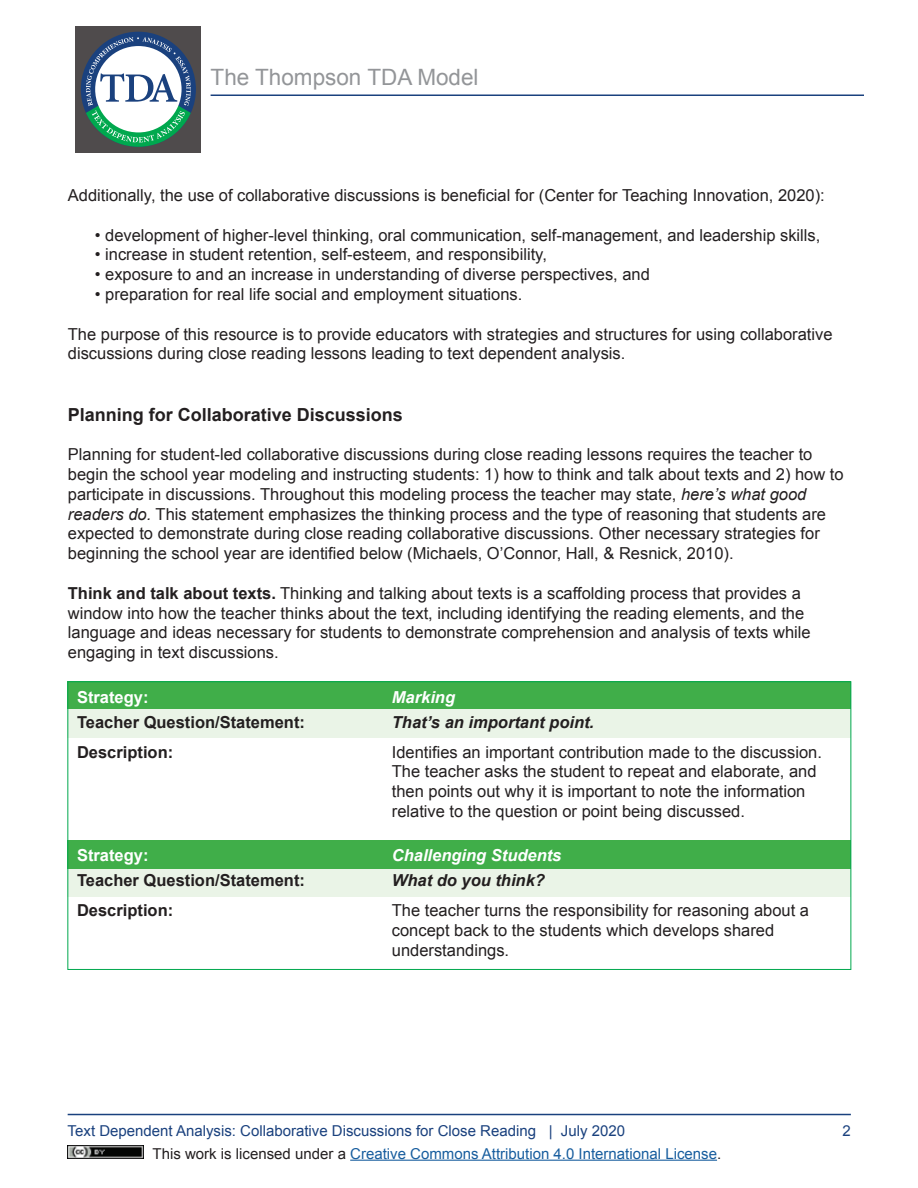
<style>
.page{position:relative;width:918px;height:1188px;background:#fff}
.page>*{position:absolute;margin:0;border:0;box-sizing:border-box;transform-origin:0 0}
.t1{font:22.5px "Arial";color:#939598}
.t2{font:700 18px "Arial";color:#231f20}
.t3{font:16.5px/19.8px "Arial";color:#231f20}
.t4{font:700 16.5px "Arial";color:#231f20}
.t5{font:italic 700 16.5px "Arial";color:#231f20}
.t6{font:italic 700 16.5px "Arial";color:#fff}
.t7{font:700 16.5px "Arial";color:#fff}
.t8{font:15px/22.4px "Arial";color:#1a417e}
.s1{font-style:italic}
.s2{font-weight:700}
.s3{color:#231f20}
.s4{color:#175d9e}
</style>
<div class="page">
<div style="left:75px;top:26px;width:126px;height:127px;background:#4f4b4c"></div>
<div style="left:81px;top:32px;width:115px;height:115px;background:#1a417e;border-radius:50%"></div>
<svg style="left:83px;top:37px;width:110px;height:110px"></svg>
<div style="left:68px;top:681px;width:783px;height:28px;background:#40ae49"></div>
<div style="left:68px;top:869px;width:783px;height:28px;background:#eaf4e7"></div>
<div style="left:68px;top:709px;width:783px;height:29px;background:#eaf4e7"></div>
<div style="left:68px;top:841px;width:783px;height:28px;background:#40ae49"></div>
<hr style="left:350px;top:1160px;width:367px;height:1px;background:#175d9e">
<img style="left:68px;top:1145px;width:75px;height:14px">
<hr style="left:68px;top:1114px;width:783px;height:1px;background:#1a417e">
<hr style="left:211px;top:95px;width:653px;height:1px;background:#1a417e">
<p class="t1" style="left:211px;top:62px;width:270px">The Thompson TDA Model</p>
<p class="t3" style="left:68px;top:185px;width:758px">Additionally, the use of collaborative discussions is beneficial for (Center for Teaching Innovation, 2020):</p>
<p class="t3" style="left:95px;top:225px;width:727px">• development of higher-level thinking, oral communication, self-management, and leadership skills,</p>
<p class="t3" style="left:95px;top:245px;width:454px">• increase in student retention, self-esteem, and responsibility,</p>
<p class="t3" style="left:95px;top:265px;width:557px">• exposure to and an increase in understanding of diverse perspectives, and</p>
<p class="t3" style="left:95px;top:284px;width:429px">• preparation for real life social and employment situations.</p>
<p class="t3" style="left:68px;top:324px;width:766px">The purpose of this resource is to provide educators with strategies and structures for using collaborative discussions during close reading lessons leading to text dependent analysis.</p>
<h2 class="t2" style="left:68px;top:402px;width:337px">Planning for Collaborative Discussions</h2>
<p class="t3" style="left:68px;top:445px;width:777px">Planning for student-led collaborative discussions during close reading lessons requires the teacher to begin the school year modeling and instructing students: 1) how to think and talk about texts and 2) how to participate in discussions. Throughout this modeling process the teacher may state, <span class="s1">here’s what good readers do.</span> This statement emphasizes the thinking process and the type of reasoning that students are expected to demonstrate during close reading collaborative discussions. Other necessary strategies for beginning the school year are identified below (Michaels, O’Connor, Hall, &amp; Resnick, 2010).</p>
<p class="t3" style="left:68px;top:583px;width:744px"><span class="s2">Think and talk about texts.</span> Thinking and talking about texts is a scaffolding process that provides a window into how the teacher thinks about the text, including identifying the reading elements, and the language and ideas necessary for students to demonstrate comprehension and analysis of texts while engaging in text discussions.</p>
<p class="t7" style="left:77px;top:686px;width:73px">Strategy:</p>
<p class="t6" style="left:392px;top:686px;width:65px">Marking</p>
<p class="t4" style="left:77px;top:711px;width:229px">Teacher Question/Statement:</p>
<p class="t5" style="left:392px;top:711px;width:204px">That’s an important point.</p>
<p class="t4" style="left:77px;top:741px;width:98px">Description:</p>
<p class="t3" style="left:392px;top:742px;width:432px">Identifies an important contribution made to the discussion.</p>
<p class="t3" style="left:392px;top:762px;width:426px">The teacher asks the student to repeat and elaborate, and</p>
<p class="t3" style="left:392px;top:782px;width:415px">then points out why it is important to note the information</p>
<p class="t3" style="left:392px;top:801px;width:355px">relative to the question or point being discussed.</p>
<p class="t7" style="left:77px;top:845px;width:73px">Strategy:</p>
<p class="t6" style="left:392px;top:845px;width:171px">Challenging Students</p>
<p class="t4" style="left:77px;top:869px;width:229px">Teacher Question/Statement:</p>
<p class="t5" style="left:392px;top:869px;width:155px">What do you think?</p>
<p class="t4" style="left:77px;top:899px;width:98px">Description:</p>
<p class="t3" style="left:392px;top:901px;width:419px">The teacher turns the responsibility for reasoning about a</p>
<p class="t3" style="left:392px;top:920px;width:384px">concept back to the students which develops shared</p>
<p class="t3" style="left:392px;top:940px;width:119px">understandings.</p>
<p class="t8" style="left:153px;top:1120px;width:570px;text-indent:-85px">Text Dependent Analysis: Collaborative Discussions for Close Reading | July 2020<br><span class="s3">This work is licensed under a</span> <span class="s4">Creative Commons Attribution 4.0 International License</span><span class="s3">.</span></p>
<p class="t8" style="left:843px;top:1120px;width:10px">2</p>
</div>
